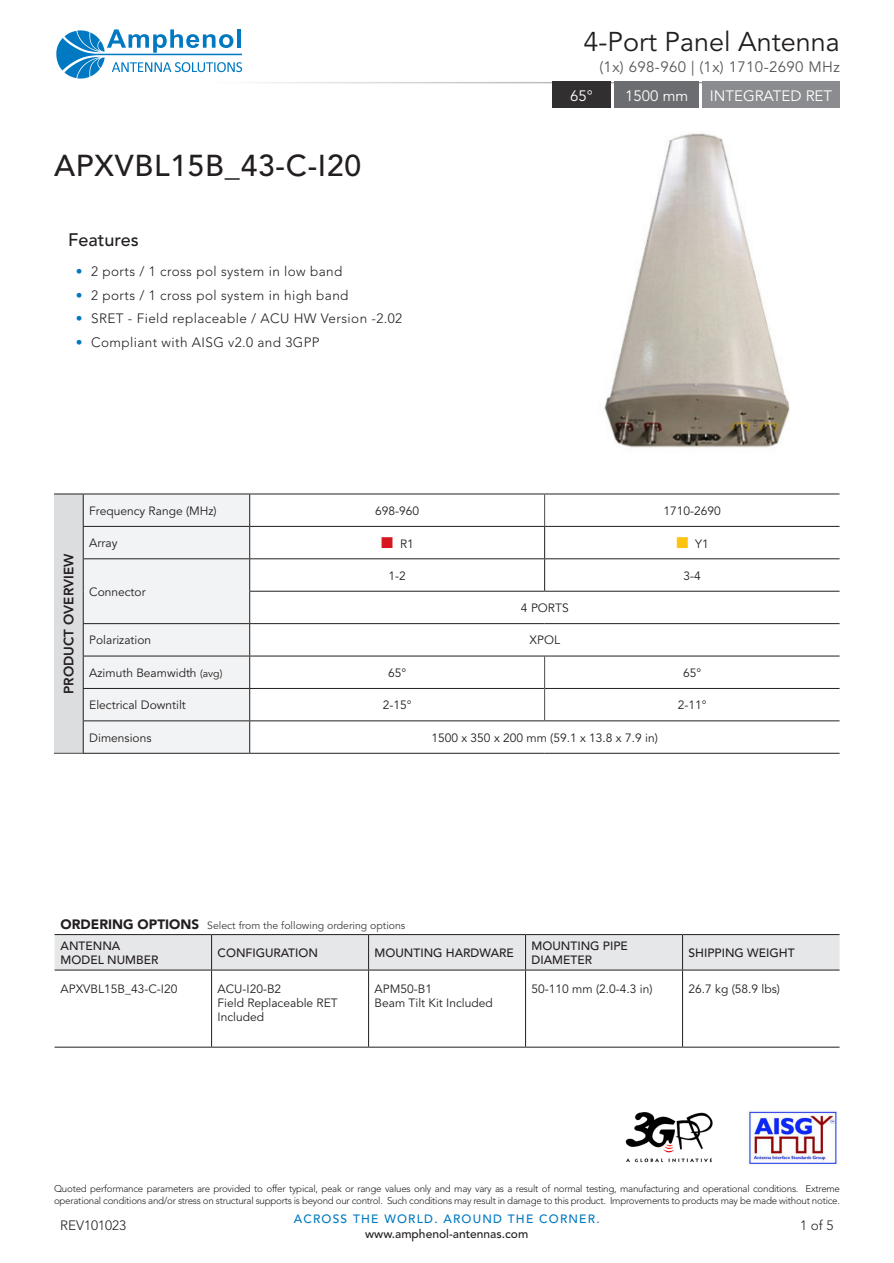
<style>
.page{position:relative;width:894px;height:1263px;background:#fff}
.page>*{position:absolute;margin:0;border:0;box-sizing:border-box;transform-origin:0 0}
.t1{font:500 30px "Avenir LT Std";letter-spacing:.025em;color:#231f20}
.t2{font:27px "Avenir LT Std";color:#231f20}
.t3{font:500 18px "Avenir LT Std";color:#231f20}
.t4{font:15px "Avenir LT Std";letter-spacing:.025em;color:#57585a}
.t5{font:15px "Avenir LT Std";color:#fff}
.t6{font:300 13.5px "Avenir LT Std";letter-spacing:.03em;color:#231f20}
.t7{font:800 13.5px "Avenir LT Std";color:#231f20}
.t8{font:300 13.5px "Avenir LT Std";color:#231f20}
.t9{font:12px/14.4px "Avenir LT Std";color:#231f20}
.t10{font:500 12px/14.4px "Avenir LT Std";color:#231f20}
.t11{font:500 12px "Avenir LT Std";letter-spacing:.1em;color:#0079c2}
.t12{font:10.5px "Avenir LT Std";color:#3e3e3f}
.t13{font:300 9.75px/11.7px "Avenir LT Std";letter-spacing:-.025em;color:#231f20}
.s1{color:#0079c2}
.s2{font-size:10.5px}
.s3{font-weight:900;font-size:13.5px;color:#231f20}
</style>
<div class="page">
<svg style="left:56px;top:29px;width:186px;height:50px"></svg>
<img style="left:604px;top:133px;width:186px;height:315px">
<hr style="left:249px;top:494px;width:1px;height:32px;background:#231f20">
<hr style="left:249px;top:591px;width:1px;height:32px;background:#231f20">
<hr style="left:249px;top:624px;width:1px;height:31px;background:#231f20">
<hr style="left:249px;top:656px;width:1px;height:32px;background:#231f20">
<hr style="left:249px;top:689px;width:1px;height:31px;background:#231f20">
<hr style="left:249px;top:721px;width:1px;height:32px;background:#231f20">
<hr style="left:249px;top:753px;width:295px;height:1px;background:#231f20">
<hr style="left:544px;top:753px;width:295px;height:1px;background:#231f20">
<svg style="left:54px;top:493px;width:195px;height:261px"></svg>
<hr style="left:83px;top:493px;width:166px;height:1px;background:#231f20">
<hr style="left:249px;top:493px;width:295px;height:1px;background:#231f20">
<hr style="left:544px;top:493px;width:295px;height:1px;background:#231f20">
<hr style="left:83px;top:526px;width:166px;height:1px;background:#231f20">
<hr style="left:83px;top:558px;width:166px;height:1px;background:#231f20">
<hr style="left:83px;top:623px;width:166px;height:1px;background:#231f20">
<hr style="left:249px;top:623px;width:295px;height:1px;background:#231f20">
<hr style="left:544px;top:623px;width:295px;height:1px;background:#231f20">
<hr style="left:83px;top:655px;width:166px;height:1px;background:#231f20">
<hr style="left:249px;top:655px;width:295px;height:1px;background:#231f20">
<hr style="left:544px;top:655px;width:295px;height:1px;background:#231f20">
<hr style="left:83px;top:688px;width:166px;height:1px;background:#231f20">
<hr style="left:249px;top:688px;width:295px;height:1px;background:#231f20">
<hr style="left:545px;top:688px;width:294px;height:1px;background:#231f20">
<hr style="left:83px;top:720px;width:166px;height:1px;background:#231f20">
<hr style="left:249px;top:720px;width:295px;height:1px;background:#231f20">
<hr style="left:544px;top:720px;width:295px;height:1px;background:#231f20">
<hr style="left:249px;top:558px;width:295px;height:1px;background:#231f20">
<hr style="left:544px;top:558px;width:295px;height:1px;background:#231f20">
<hr style="left:249px;top:526px;width:295px;height:1px;background:#231f20">
<hr style="left:249px;top:527px;width:1px;height:31px;background:#231f20">
<hr style="left:544px;top:526px;width:295px;height:1px;background:#231f20">
<hr style="left:249px;top:559px;width:1px;height:32px;background:#231f20">
<hr style="left:249px;top:591px;width:295px;height:1px;background:#231f20">
<hr style="left:544px;top:591px;width:295px;height:1px;background:#231f20">
<hr style="left:544px;top:494px;width:1px;height:32px;background:#4b4c4d">
<hr style="left:544px;top:656px;width:1px;height:32px;background:#4b4c4d">
<hr style="left:544px;top:688px;width:1px;height:32px;background:#4b4c4d">
<hr style="left:544px;top:527px;width:1px;height:31px;background:#231f20">
<hr style="left:544px;top:559px;width:1px;height:32px;background:#231f20">
<div style="left:551px;top:82px;width:59px;height:26px;background:#312f30"></div>
<div style="left:614px;top:82px;width:84px;height:26px;background:#6c6d70"></div>
<div style="left:701px;top:82px;width:138px;height:26px;background:#8a8c8f"></div>
<img style="left:625px;top:1112px;width:88px;height:50px">
<img style="left:747px;top:1110px;width:90px;height:55px">
<div style="left:55px;top:935px;width:784px;height:34px;background:#e6e7e9"></div>
<hr style="left:55px;top:934px;width:156px;height:1px;background:#231f20">
<hr style="left:211px;top:934px;width:157px;height:1px;background:#231f20">
<hr style="left:211px;top:935px;width:1px;height:34px;background:#231f20">
<hr style="left:368px;top:934px;width:157px;height:1px;background:#231f20">
<hr style="left:368px;top:935px;width:1px;height:34px;background:#231f20">
<hr style="left:525px;top:934px;width:157px;height:1px;background:#231f20">
<hr style="left:525px;top:935px;width:1px;height:34px;background:#231f20">
<hr style="left:55px;top:969px;width:156px;height:1px;background:#231f20">
<hr style="left:211px;top:969px;width:157px;height:1px;background:#231f20">
<hr style="left:211px;top:970px;width:1px;height:76px;background:#231f20">
<hr style="left:368px;top:969px;width:157px;height:1px;background:#231f20">
<hr style="left:368px;top:970px;width:1px;height:76px;background:#231f20">
<hr style="left:525px;top:969px;width:157px;height:1px;background:#231f20">
<hr style="left:525px;top:970px;width:1px;height:76px;background:#231f20">
<hr style="left:55px;top:1046px;width:156px;height:1px;background:#231f20">
<hr style="left:211px;top:1046px;width:157px;height:1px;background:#231f20">
<hr style="left:368px;top:1046px;width:157px;height:1px;background:#231f20">
<hr style="left:525px;top:1046px;width:157px;height:1px;background:#231f20">
<hr style="left:682px;top:934px;width:157px;height:1px;background:#231f20">
<hr style="left:682px;top:935px;width:1px;height:34px;background:#231f20">
<hr style="left:682px;top:969px;width:157px;height:1px;background:#231f20">
<hr style="left:682px;top:970px;width:1px;height:76px;background:#231f20">
<hr style="left:682px;top:1046px;width:157px;height:1px;background:#231f20">
<p class="t2" style="left:583px;top:26px;width:258px">4-Port Panel Antenna</p>
<p class="t4" style="left:599px;top:58px;width:242px">(1x) 698-960 | (1x) 1710-2690 MHz</p>
<p class="t1" style="left:54px;top:148px;width:308px">APXVBL15B_43-C-I20</p>
<p class="t3" style="left:68px;top:229px;width:72px">Features</p>
<p class="t6" style="left:76px;top:263px;width:268px"><span class="s1">•</span> 2 ports / 1 cross pol system in low band</p>
<p class="t6" style="left:76px;top:287px;width:274px"><span class="s1">•</span> 2 ports / 1 cross pol system in high band</p>
<p class="t6" style="left:76px;top:311px;width:328px"><span class="s1">•</span> SRET - Field replaceable / ACU HW Version -2.02</p>
<p class="t6" style="left:76px;top:334px;width:245px"><span class="s1">•</span> Compliant with AISG v2.0 and 3GPP</p>
<p class="t5" style="left:570px;top:87px;width:24px">65°</p>
<p class="t5" style="left:625px;top:87px;width:65px">1500 mm</p>
<p class="t5" style="left:709px;top:87px;width:124px">INTEGRATED RET</p>
<p class="t7" style="left:61px;top:694px;width:142px;rotate:-90deg">PRODUCT OVERVIEW</p>
<p class="t9" style="left:89px;top:504px;width:129px">Frequency Range (MHz)</p>
<p class="t9" style="left:375px;top:504px;width:46px">698-960</p>
<p class="t9" style="left:663px;top:504px;width:59px">1710-2690</p>
<p class="t9" style="left:89px;top:536px;width:30px">Array</p>
<p class="t9" style="left:400px;top:537px;width:15px">R1</p>
<p class="t9" style="left:695px;top:537px;width:15px">Y1</p>
<p class="t9" style="left:89px;top:585px;width:58px">Connector</p>
<p class="t9" style="left:388px;top:568px;width:19px">1-2</p>
<p class="t9" style="left:683px;top:568px;width:19px">3-4</p>
<p class="t9" style="left:520px;top:601px;width:49px">4 PORTS</p>
<p class="t9" style="left:89px;top:633px;width:63px">Polarization</p>
<p class="t9" style="left:529px;top:633px;width:32px">XPOL</p>
<p class="t9" style="left:89px;top:666px;width:135px">Azimuth Beamwidth <span class="s2">(avg)</span></p>
<p class="t9" style="left:388px;top:666px;width:20px">65°</p>
<p class="t9" style="left:683px;top:666px;width:20px">65°</p>
<p class="t9" style="left:89px;top:698px;width:98px">Electrical Downtilt</p>
<p class="t9" style="left:382px;top:698px;width:30px">2-15°</p>
<p class="t9" style="left:677px;top:698px;width:30px">2-11°</p>
<p class="t9" style="left:89px;top:730px;width:64px">Dimensions</p>
<p class="t9" style="left:431px;top:730px;width:228px">1500 x 350 x 200 mm (59.1 x 13.8 x 7.9 in)</p>
<p class="t12" style="left:61px;top:919px;width:346px"><span class="s3">ORDERING OPTIONS</span> Select from the following ordering options</p>
<p class="t10" style="left:61px;top:938px;width:99px">ANTENNA<br>MODEL NUMBER</p>
<p class="t10" style="left:217px;top:945px;width:102px">CONFIGURATION</p>
<p class="t10" style="left:374px;top:945px;width:141px">MOUNTING HARDWARE</p>
<p class="t10" style="left:531px;top:938px;width:98px">MOUNTING PIPE<br>DIAMETER</p>
<p class="t10" style="left:688px;top:945px;width:108px">SHIPPING WEIGHT</p>
<p class="t9" style="left:61px;top:981px;width:118px">APXVBL15B_43-C-I20</p>
<p class="t9" style="left:217px;top:981px;width:122px">ACU-I20-B2<br>Field Replaceable RET<br>Included</p>
<p class="t9" style="left:374px;top:981px;width:120px">APM50-B1<br>Beam Tilt Kit Included</p>
<p class="t9" style="left:531px;top:981px;width:122px">50-110 mm (2.0-4.3 in)</p>
<p class="t9" style="left:688px;top:981px;width:93px">26.7 kg (58.9 lbs)</p>
<p class="t13" style="left:54px;top:1182px;width:787px">Quoted performance parameters are provided to offer typical, peak or range values only and may vary as a result of normal testing, manufacturing and operational conditions. Extreme operational conditions and/or stress on structural supports is beyond our control. Such conditions may result in damage to this product. Improvements to products may be made without notice.</p>
<p class="t8" style="left:60px;top:1217px;width:68px">REV101023</p>
<p class="t11" style="left:293px;top:1212px;width:307px">ACROSS THE WORLD. AROUND THE CORNER.</p>
<p class="t10" style="left:365px;top:1226px;width:164px">www.amphenol-antennas.com</p>
<p class="t6" style="left:800px;top:1217px;width:35px">1 of 5</p>
</div>
